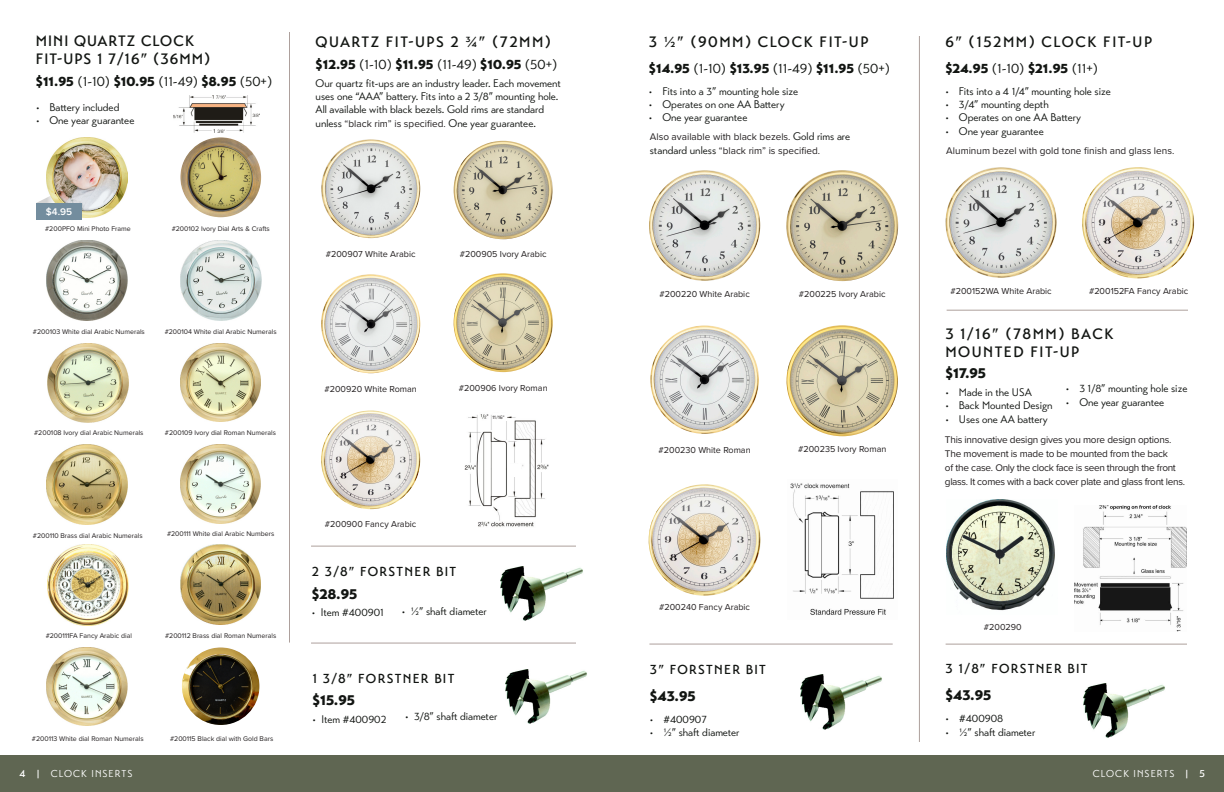
<style>
.page{position:relative;width:1224px;height:792px;background:#fff}
.page>*{position:absolute;margin:0;border:0;box-sizing:border-box;transform-origin:0 0}
.t1{font:500 15px/18px "Transat";letter-spacing:.1em;color:#121512}
.t2{font:500 15px/18px "Transat";letter-spacing:.07em;color:#121512}
.t3{font:900 15px "Transat";color:#121512}
.t4{font:900 14px "Transat";color:#121512}
.t5{font:14px "Transat Standard";color:#121512}
.t6{font:500 13px "Transat";letter-spacing:.1em;color:#121512}
.t7{font:11px/13.2px "Transat Standard";color:#121512}
.t8{font:10px/14px "Proxima Nova";letter-spacing:-.02em;color:#231f20}
.t9{font:10px/13.2px "Proxima Nova";color:#231f20}
.t10{font:10px "Transat Standard";letter-spacing:.1em;color:#fff}
.t11{font:600 10px "Proxima Nova";color:#fff}
.t12{font:9px "Proxima Nova";color:#231f20}
.t13{font:7px "Proxima Nova";color:#231f20}
.t14{font:5px "Proxima Nova";color:#231f20}
.s1{font-family:"Transat";font-weight:900}
.s2{font-family:"Transat Standard";font-weight:400}
.s3{font-family:"Proxima Nova";font-size:10px;color:#231f20}
.s4{font-family:"Transat Standard";font-size:11px;color:#121512}
.s5{font-family:"Transat";font-weight:500}
</style>
<div class="page">
<div style="left:0;top:755px;width:1224px;height:37px;background:#5f6652"></div>
<img style="left:47px;top:241px;width:80px;height:80px">
<img style="left:180px;top:137px;width:81px;height:80px">
<img style="left:180px;top:241px;width:81px;height:80px">
<img style="left:48px;top:343px;width:80px;height:79px">
<img style="left:181px;top:343px;width:80px;height:78px">
<img style="left:47px;top:444px;width:80px;height:80px">
<img style="left:180px;top:444px;width:81px;height:79px">
<img style="left:48px;top:544px;width:80px;height:82px">
<img style="left:181px;top:545px;width:80px;height:80px">
<img style="left:47px;top:647px;width:80px;height:78px">
<hr style="left:289px;top:32px;width:1px;height:611px;background:#ada09c">
<img style="left:321px;top:410px;width:99px;height:99px;border-radius:49px">
<img style="left:454px;top:141px;width:99px;height:98px">
<img style="left:786px;top:170px;width:112px;height:111px">
<img style="left:454px;top:273px;width:99px;height:99px;border-radius:50px">
<img style="left:786px;top:325px;width:112px;height:111px;border-radius:56px">
<img style="left:321px;top:139px;width:99px;height:99px;border-radius:50px">
<img style="left:649px;top:170px;width:111px;height:111px;border-radius:56px">
<img style="left:945px;top:167px;width:112px;height:111px;border-radius:56px">
<img style="left:321px;top:274px;width:99px;height:99px;border-radius:50px">
<img style="left:650px;top:325px;width:109px;height:109px;border-radius:54px">
<img style="left:800px;top:675px;width:82px;height:54px">
<hr style="left:919px;top:36px;width:1px;height:706px;background:#ada09c">
<img style="left:790px;top:483px;width:104px;height:132px">
<img style="left:1083px;top:683px;width:82px;height:55px">
<img style="left:1075px;top:506px;width:112px;height:126px">
<img style="left:947px;top:499px;width:108px;height:112px">
<img style="left:501px;top:566px;width:82px;height:55px">
<img style="left:505px;top:669px;width:82px;height:55px">
<hr style="left:311px;top:643px;width:265px;height:1px;background:#ada09c">
<hr style="left:311px;top:546px;width:265px;height:1px;background:#ada09c">
<hr style="left:947px;top:310px;width:241px;height:1px;background:#ada09c">
<hr style="left:649px;top:644px;width:244px;height:1px;background:#ada09c">
<hr style="left:946px;top:644px;width:241px;height:1px;background:#ada09c">
<img style="left:47px;top:138px;width:80px;height:80px">
<div style="left:53px;top:144px;width:68px;height:67px;background:#231f20;opacity:.75"></div>
<img style="left:182px;top:647px;width:77px;height:78px;border-radius:39px">
<img style="left:174px;top:96px;width:85px;height:36px">
<img style="left:649px;top:484px;width:112px;height:112px">
<div style="left:36px;top:203px;width:46px;height:17px;background:#738d9e"></div>
<svg style="left:37px;top:196px;width:19px;height:7px"></svg>
<img style="left:1082px;top:167px;width:112px;height:111px">
<img style="left:464px;top:414px;width:85px;height:113px">
<div style="left:509px;top:464px;width:21px;height:13px;background:#fff"></div>
<div style="left:493px;top:413px;width:13px;height:8px;background:#fff"></div>
<p class="t2" style="left:36px;top:32px;width:176px">MINI QUARTZ CLOCK<br>FIT-UPS 1 7/16” (36MM)</p>
<p class="t5" style="left:36px;top:72px;width:238px"><span class="s1">$11.95</span> (1-10) <span class="s1">$10.95</span> (11-49) <span class="s1">$8.95</span> (50+)</p>
<p class="t7" style="left:36px;top:100px;width:85px">• Battery included</p>
<p class="t7" style="left:36px;top:114px;width:100px">• One year guarantee</p>
<p class="t11" style="left:46px;top:205px;width:28px">$4.95</p>
<p class="t13" style="left:45px;top:223px;width:87px">#200PFO Mini Photo Frame</p>
<p class="t13" style="left:172px;top:224px;width:99px">#200102 Ivory Dial Arts &amp; Crafts</p>
<p class="t13" style="left:33px;top:326px;width:113px">#200103 White dial Arabic Numerals</p>
<p class="t13" style="left:165px;top:326px;width:113px">#200104 White dial Arabic Numerals</p>
<p class="t13" style="left:34px;top:427px;width:111px">#200108 Ivory dial Arabic Numerals</p>
<p class="t13" style="left:165px;top:428px;width:113px">#200109 Ivory dial Roman Numerals</p>
<p class="t13" style="left:33px;top:530px;width:111px">#200110 Brass dial Arabic Numerals</p>
<p class="t13" style="left:167px;top:529px;width:109px">#200111 White dial Arabic Numbers</p>
<p class="t13" style="left:46px;top:630px;width:88px">#200111FA Fancy Arabic dial</p>
<p class="t13" style="left:165px;top:630px;width:113px">#200112 Brass dial Roman Numerals</p>
<p class="t13" style="left:32px;top:734px;width:113px">#200113 White dial Roman Numerals</p>
<p class="t13" style="left:170px;top:734px;width:105px">#200115 Black dial with Gold Bars</p>
<p class="t1" style="left:316px;top:33px;width:237px">QUARTZ FIT-UPS 2 ¾” (72MM)</p>
<p class="t4" style="left:316px;top:56px;width:243px">$12.95 <span class="s2">(1-10)</span> $11.95 <span class="s2">(11-49)</span> $10.95 <span class="s2">(50+)</span></p>
<p class="t7" style="left:316px;top:77px;width:247px">Our quartz fit-ups are an industry leader. Each movement uses one “AAA” battery. Fits into a 2 3/8” mounting hole.<br>All available with black bezels. Gold rims are standard unless <span class="s3">“black rim” is specified.</span> One year guarantee.</p>
<p class="t12" style="left:326px;top:247px;width:91px">#200907 White Arabic</p>
<p class="t12" style="left:460px;top:248px;width:88px">#200905 Ivory Arabic</p>
<p class="t12" style="left:324px;top:382px;width:94px">#200920 White Roman</p>
<p class="t12" style="left:325px;top:517px;width:93px">#200900 Fancy Arabic</p>
<p class="t12" style="left:459px;top:381px;width:90px">#200906 Ivory Roman</p>
<p class="t14" style="left:493px;top:413px;width:14px">11 / 16"</p>
<p class="t6" style="left:312px;top:564px;width:146px">2 3/8” FORSTNER BIT</p>
<p class="t3" style="left:312px;top:584px;width:47px">$28.95</p>
<p class="t7" style="left:312px;top:606px;width:73px">• Item #400901</p>
<p class="t7" style="left:402px;top:605px;width:87px">• ½” shaft diameter</p>
<p class="t6" style="left:312px;top:670px;width:143px">1 3/8” FORSTNER BIT</p>
<p class="t3" style="left:312px;top:691px;width:44px">$15.95</p>
<p class="t7" style="left:312px;top:713px;width:75px">• Item #400902</p>
<p class="t7" style="left:405px;top:710px;width:94px">• 3/8” shaft diameter</p>
<p class="t1" style="left:649px;top:33px;width:221px">3 ½” (90MM) CLOCK FIT-UP</p>
<p class="t4" style="left:649px;top:59px;width:243px">$14.95 <span class="s2">(1-10)</span> $13.95 <span class="s2">(11-49)</span> $11.95 <span class="s2">(50+)</span></p>
<p class="t7" style="left:649px;top:85px;width:151px">• Fits into a 3” mounting hole size</p>
<p class="t7" style="left:649px;top:98px;width:137px">• Operates on one AA Battery</p>
<p class="t7" style="left:649px;top:111px;width:100px">• One year guarantee</p>
<p class="t9" style="left:650px;top:130px;width:202px">Also available with black bezels. <span class="s4">Gold rims are standard unless</span> “black rim” is specified.</p>
<p class="t1" style="left:945px;top:33px;width:208px">6” (152MM) CLOCK FIT-UP</p>
<p class="t4" style="left:945px;top:59px;width:154px">$24.95 <span class="s2">(1-10)</span> $21.95 <span class="s2">(11+)</span></p>
<p class="t7" style="left:945px;top:85px;width:167px">• Fits into a 4 1/4” mounting hole size</p>
<p class="t7" style="left:945px;top:98px;width:105px">• 3 / 4” mounting depth</p>
<p class="t7" style="left:945px;top:111px;width:137px">• Operates on one AA Battery</p>
<p class="t7" style="left:945px;top:124px;width:100px">• One year guarantee</p>
<p class="t9" style="left:946px;top:144px;width:229px">Aluminum bezel with gold tone finish and glass lens.</p>
<p class="t12" style="left:660px;top:287px;width:92px">#200220 White Arabic</p>
<p class="t12" style="left:950px;top:284px;width:103px">#200152WA White Arabic</p>
<p class="t12" style="left:799px;top:287px;width:88px">#200225 Ivory Arabic</p>
<p class="t12" style="left:1089px;top:284px;width:101px">#200152FA Fancy Arabic</p>
<p class="t12" style="left:659px;top:444px;width:94px">#200230 White Roman</p>
<p class="t12" style="left:798px;top:443px;width:90px">#200235 Ivory Roman</p>
<p class="t12" style="left:659px;top:600px;width:92px">#200240 Fancy Arabic</p>
<p class="t6" style="left:650px;top:661px;width:118px">3” FORSTNER BIT</p>
<p class="t3" style="left:650px;top:686px;width:47px">$43.95</p>
<p class="t7" style="left:650px;top:712px;width:58px">• #400907</p>
<p class="t7" style="left:650px;top:726px;width:91px">• ½” shaft diameter</p>
<p class="t1" style="left:945px;top:325px;width:170px">3 1/16” (78MM) BACK<br>MOUNTED FIT-UP</p>
<p class="t3" style="left:945px;top:364px;width:42px">$17.95</p>
<p class="t7" style="left:945px;top:386px;width:88px">• Made in the USA</p>
<p class="t7" style="left:945px;top:399px;width:109px">• Back Mounted Design</p>
<p class="t7" style="left:945px;top:412px;width:104px">• Uses one AA battery</p>
<p class="t7" style="left:1066px;top:382px;width:123px">• 3 1/8” mounting hole size</p>
<p class="t7" style="left:1066px;top:395px;width:100px">• One year guarantee</p>
<p class="t8" style="left:945px;top:432px;width:242px">This innovative design gives you more design options.<br>The movement is made to be mounted from the back<br>of the case. Only the clock face is seen through the front glass. It comes with a back cover plate and glass front lens.</p>
<p class="t12" style="left:984px;top:620px;width:39px">#200290</p>
<p class="t6" style="left:946px;top:661px;width:143px">3 1/8” FORSTNER BIT</p>
<p class="t3" style="left:946px;top:686px;width:47px">$43.95</p>
<p class="t7" style="left:946px;top:712px;width:59px">• #400908</p>
<p class="t7" style="left:946px;top:725px;width:91px">• ½” shaft diameter</p>
<p class="t10" style="left:20px;top:767px;width:114px"><span class="s5">4 |</span> CLOCK INSERTS</p>
<p class="t10" style="left:1093px;top:767px;width:114px">CLOCK INSERTS <span class="s5">| 5</span></p>
</div>
